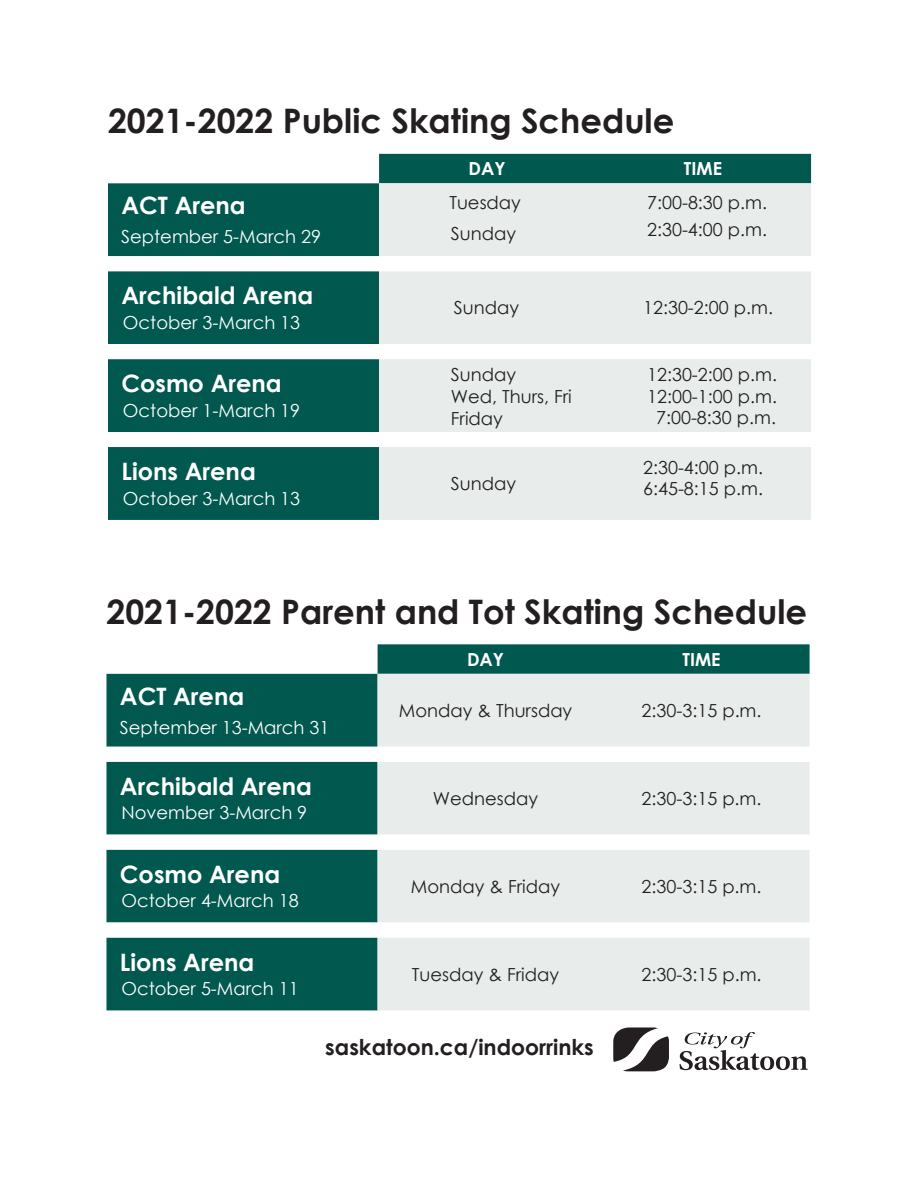
<style>
.page{position:relative;width:918px;height:1188px;background:#fff}
.page>*{position:absolute;margin:0;border:0;box-sizing:border-box;transform-origin:0 0}
.t1{font:700 33.75px "Century Gothic";color:#231f20}
.t2{font:700 24px "Century Gothic";color:#fff}
.t3{font:700 21.9px "Century Gothic";color:#231f20}
.t4{font:18px/21.6px "Century Gothic";color:#231f20}
.t5{font:18px "Century Gothic";color:#fff}
.t6{font:700 18px "Century Gothic";color:#fff}
</style>
<div class="page">
<svg style="left:108px;top:154px;width:703px;height:366px;background:#216e65"></svg>
<div style="left:379px;top:183px;width:432px;height:337px;background:#e8edec"></div>
<svg style="left:108px;top:256px;width:703px;height:191px;fill:#e8edec"></svg>
<svg style="left:106px;top:644px;width:704px;height:366px;background:#246f67"></svg>
<div style="left:378px;top:674px;width:432px;height:336px;background:#e8edec"></div>
<svg style="left:106px;top:747px;width:704px;height:191px;fill:#e8edec"></svg>
<svg style="left:613px;top:1028px;width:56px;height:43px"></svg>
<svg style="left:680px;top:1032px;width:128px;height:38px"></svg>
<h1 class="t1" style="left:108px;top:95px;width:568px">2021-2022 Public Skating Schedule</h1>
<p class="t6" style="left:469px;top:155px;width:39px">DAY</p>
<p class="t6" style="left:684px;top:155px;width:40px">TIME</p>
<h2 class="t2" style="left:121px;top:187px;width:126px">ACT Arena</h2>
<p class="t5" style="left:121px;top:224px;width:201px">September 5-March 29</p>
<p class="t4" style="left:449px;top:191px;width:73px">Tuesday</p>
<p class="t4" style="left:647px;top:191px;width:121px">7:00-8:30 p.m.</p>
<p class="t4" style="left:451px;top:222px;width:67px">Sunday</p>
<p class="t4" style="left:647px;top:218px;width:121px">2:30-4:00 p.m.</p>
<h2 class="t2" style="left:121px;top:277px;width:193px">Archibald Arena</h2>
<p class="t5" style="left:123px;top:310px;width:179px">October 3-March 13</p>
<h2 class="t2" style="left:121px;top:365px;width:162px">Cosmo Arena</h2>
<p class="t5" style="left:123px;top:398px;width:179px">October 1-March 19</p>
<h2 class="t2" style="left:121px;top:453px;width:136px">Lions Arena</h2>
<p class="t5" style="left:123px;top:486px;width:179px">October 3-March 13</p>
<p class="t4" style="left:454px;top:297px;width:67px">Sunday</p>
<p class="t4" style="left:643px;top:297px;width:131px">12:30-2:00 p.m.</p>
<p class="t4" style="left:451px;top:364px;width:122px">Sunday<br>Wed, Thurs, Fri<br>Friday</p>
<p class="t4" style="left:647px;top:364px;width:131px">12:30-2:00 p.m.</p>
<p class="t4" style="left:647px;top:385px;width:131px;text-align:center">12:00-1:00 p.m.<br>7:00-8:30 p.m.</p>
<p class="t4" style="left:451px;top:473px;width:67px">Sunday</p>
<p class="t4" style="left:643px;top:456px;width:121px">2:30-4:00 p.m.<br>6:45-8:15 p.m.</p>
<h1 class="t1" style="left:106px;top:586px;width:702px">2021-2022 Parent and Tot Skating Schedule</h1>
<p class="t6" style="left:467px;top:646px;width:39px">DAY</p>
<p class="t6" style="left:682px;top:646px;width:40px">TIME</p>
<h2 class="t2" style="left:120px;top:678px;width:126px">ACT Arena</h2>
<p class="t5" style="left:120px;top:715px;width:211px">September 13-March 31</p>
<p class="t4" style="left:399px;top:699px;width:175px">Monday &amp; Thursday</p>
<p class="t4" style="left:642px;top:699px;width:121px">2:30-3:15 p.m.</p>
<h2 class="t2" style="left:120px;top:768px;width:193px">Archibald Arena</h2>
<p class="t5" style="left:121px;top:800px;width:187px">November 3-March 9</p>
<p class="t4" style="left:433px;top:787px;width:107px">Wednesday</p>
<p class="t4" style="left:642px;top:787px;width:121px">2:30-3:15 p.m.</p>
<h2 class="t2" style="left:120px;top:856px;width:162px">Cosmo Arena</h2>
<p class="t5" style="left:121px;top:888px;width:179px">October 4-March 18</p>
<h2 class="t2" style="left:120px;top:944px;width:136px">Lions Arena</h2>
<p class="t5" style="left:121px;top:976px;width:179px">October 5-March 11</p>
<p class="t4" style="left:411px;top:875px;width:151px">Monday &amp; Friday</p>
<p class="t4" style="left:642px;top:875px;width:121px">2:30-3:15 p.m.</p>
<p class="t4" style="left:412px;top:963px;width:149px">Tuesday &amp; Friday</p>
<p class="t4" style="left:642px;top:963px;width:121px">2:30-3:15 p.m.</p>
<p class="t3" style="left:325px;top:1031px;width:270px">saskatoon.ca/indoorrinks</p>
</div>
